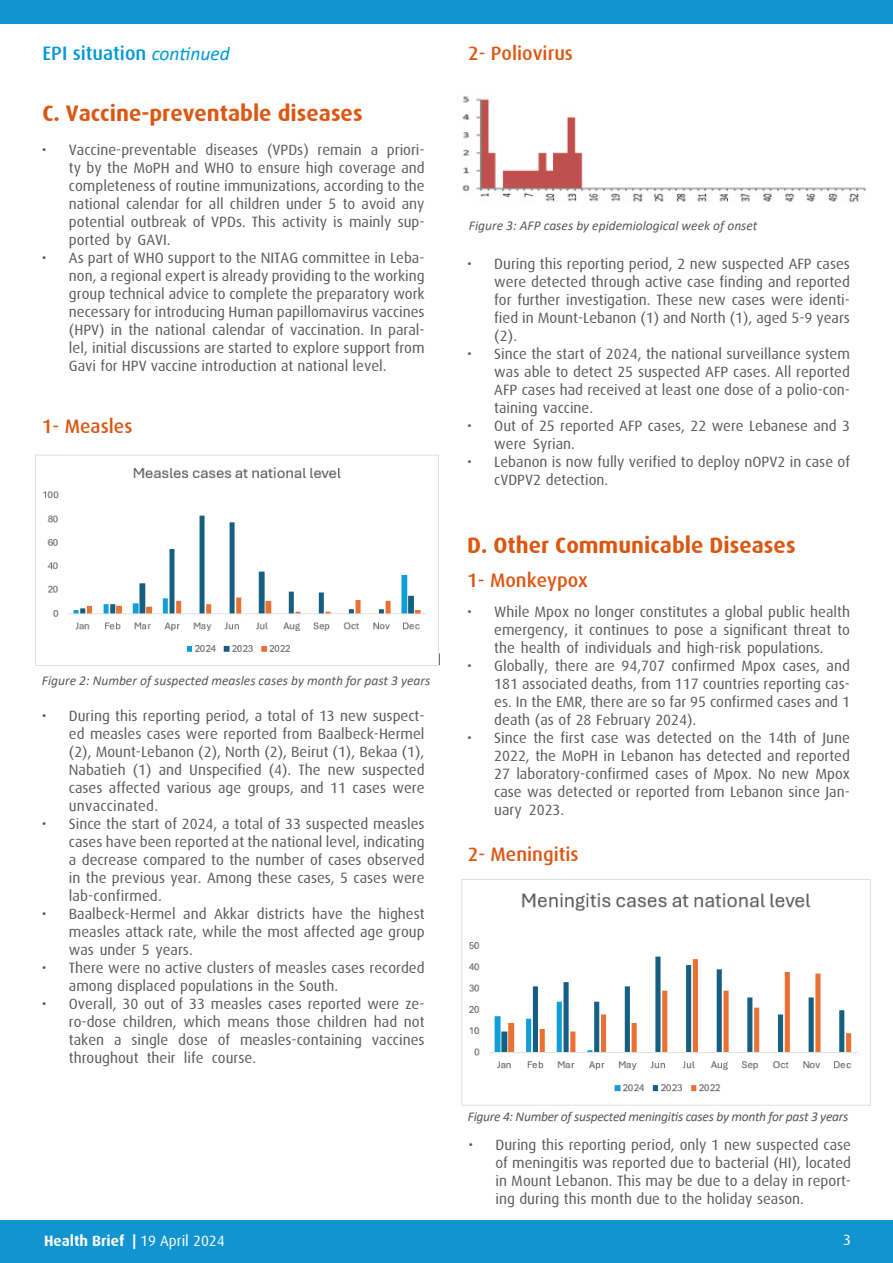
<style>
.page{position:relative;width:893px;height:1263px;background:#fff}
.page>*{position:absolute;margin:0;border:0;box-sizing:border-box;transform-origin:0 0}
.t1{font:700 22.5px "Dax";color:#db5712}
.t2{font:500 19.5px "Dax";color:#db5712}
.t3{font:500 19.5px "Dax";color:#0099d6}
.t4{font:15px/18px "Dax";color:#58595b;text-align:justify}
.t5{font:700 15px "Dax";color:#fff}
.t6{font:15px "Dax";color:#fff}
.t7{font:italic 13.5px "Calibri";color:#58595b}
.t8{font:italic 13.5px "Calibri";letter-spacing:-.02em;color:#58595b}
.s1{font-family:"Calibri";font-weight:400;font-style:italic}
.s2{font-weight:400}
</style>
<div class="page">
<div style="left:0;top:1220px;width:893px;height:43px;background:#1294d1"></div>
<div style="left:0;top:0;width:893px;height:23px;background:#1294d1"></div>
<img style="left:35px;top:454px;width:405px;height:212px">
<img style="left:462px;top:96px;width:404px;height:107px">
<img style="left:461px;top:879px;width:410px;height:227px">
<h2 class="t3" style="left:43px;top:43px;width:189px">EPI situation <span class="s1">continued</span></h2>
<h1 class="t1" style="left:43px;top:101px;width:322px">C. Vaccine-preventable diseases</h1>
<p class="t4" style="left:69px;top:141px;width:357px;text-indent:-27px">• Vaccine-preventable diseases (VPDs) remain a priori&shy;ty by the MoPH and WHO to ensure high coverage and completeness of routine immunizations, according to the national calendar for all children under 5 to avoid any potential outbreak of VPDs. This activity is mainly sup&shy;ported by GAVI.</p>
<p class="t4" style="left:69px;top:249px;width:357px;text-indent:-27px">• As part of WHO support to the NITAG committee in Leba&shy;non, a regional expert is already providing to the working group technical advice to complete the preparatory work necessary for introducing Human papillomavirus vaccines (HPV) in the national calendar of vaccination. In paral&shy;lel, initial discussions are started to explore support from Gavi for HPV vaccine introduction at national level.</p>
<h2 class="t2" style="left:42px;top:415px;width:92px">1- Measles</h2>
<p class="t7" style="left:42px;top:671px;width:390px">Figure 2: Number of suspected measles cases by month for past 3 years</p>
<p class="t4" style="left:69px;top:707px;width:357px;text-indent:-27px">• During this reporting period, a total of 13 new suspect&shy;ed measles cases were reported from Baalbeck-Hermel (2), Mount-Lebanon (2), North (2), Beirut (1), Bekaa (1), Nabatieh (1) and Unspecified (4). The new suspected cases affected various age groups, and 11 cases were unvaccinated.</p>
<p class="t4" style="left:69px;top:815px;width:357px;text-indent:-27px">• Since the start of 2024, a total of 33 suspected measles cases have been reported at the national level, indicating a decrease compared to the number of cases observed in the previous year. Among these cases, 5 cases were lab-confirmed.</p>
<p class="t4" style="left:69px;top:905px;width:357px;text-indent:-27px">• Baalbeck-Hermel and Akkar districts have the highest measles attack rate, while the most affected age group was under 5 years.</p>
<p class="t4" style="left:69px;top:959px;width:357px;text-indent:-27px">• There were no active clusters of measles cases recorded among displaced populations in the South.</p>
<p class="t4" style="left:69px;top:995px;width:357px;text-indent:-27px">• Overall, 30 out of 33 measles cases reported were ze&shy;ro-dose children, which means those children had not taken a single dose of measles-containing vaccines throughout their life course.</p>
<h2 class="t2" style="left:468px;top:43px;width:106px">2- Poliovirus</h2>
<p class="t7" style="left:469px;top:216px;width:290px">Figure 3: AFP cases by epidemiological week of onset</p>
<p class="t4" style="left:494px;top:255px;width:357px;text-indent:-27px">• During this reporting period, 2 new suspected AFP cases were detected through active case finding and reported for further investigation. These new cases were identi&shy;fied in Mount-Lebanon (1) and North (1), aged 5-9 years (2).</p>
<p class="t4" style="left:494px;top:345px;width:357px;text-indent:-27px">• Since the start of 2024, the national surveillance system was able to detect 25 suspected AFP cases. All reported AFP cases had received at least one dose of a polio-con&shy;taining vaccine.</p>
<p class="t4" style="left:494px;top:417px;width:357px;text-indent:-27px">• Out of 25 reported AFP cases, 22 were Lebanese and 3 were Syrian.</p>
<p class="t4" style="left:494px;top:453px;width:357px;text-indent:-27px">• Lebanon is now fully verified to deploy nOPV2 in case of cVDPV2 detection.</p>
<h1 class="t1" style="left:467px;top:532px;width:330px">D. Other Communicable Diseases</h1>
<h2 class="t2" style="left:467px;top:569px;width:122px">1- Monkeypox</h2>
<p class="t4" style="left:494px;top:602px;width:357px;text-indent:-27px">• While Mpox no longer constitutes a global public health emergency, it continues to pose a significant threat to the health of individuals and high-risk populations.</p>
<p class="t4" style="left:494px;top:656px;width:357px;text-indent:-27px">• Globally, there are 94,707 confirmed Mpox cases, and 181 associated deaths, from 117 countries reporting cas&shy;es. In the EMR, there are so far 95 confirmed cases and 1 death (as of 28 February 2024).</p>
<p class="t4" style="left:494px;top:728px;width:357px;text-indent:-27px">• Since the first case was detected on the 14th of June 2022, the MoPH in Lebanon has detected and reported 27 laboratory-confirmed cases of Mpox. No new Mpox case was detected or reported from Lebanon since Jan&shy;uary 2023.</p>
<h2 class="t2" style="left:468px;top:844px;width:112px">2- Meningitis</h2>
<p class="t8" style="left:468px;top:1107px;width:382px">Figure 4: Number of suspected meningitis cases by month for past 3 years</p>
<p class="t4" style="left:495px;top:1136px;width:357px;text-indent:-27px">• During this reporting period, only 1 new suspected case of meningitis was reported due to bacterial (HI), located in Mount Lebanon. This may be due to a delay in report&shy;ing during this month due to the holiday season.</p>
<p class="t5" style="left:44px;top:1233px;width:182px">Health Brief | <span class="s2">19 April 2024</span></p>
<p class="t6" style="left:843px;top:1231px;width:9px">3</p>
</div>
